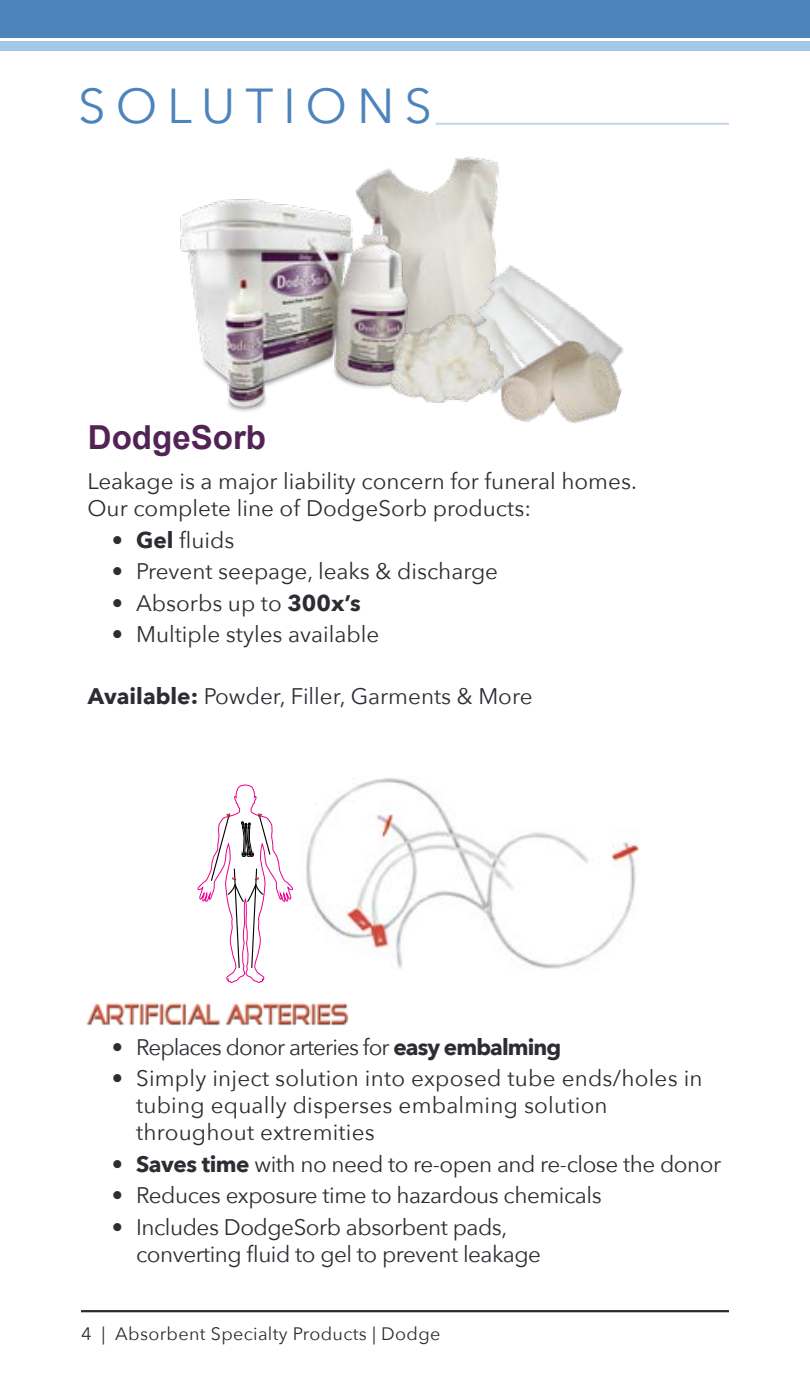
<style>
.page{position:relative;width:810px;height:1377px;background:#fff}
.page>*{position:absolute;margin:0;border:0;box-sizing:border-box;transform-origin:0 0}
.t1{font:49.05px "Avenir Next";letter-spacing:.2em;color:#4e84bc}
.t2{font:700 33.07px "Arial";color:#522355}
.t3{font:22.5px/27px "Avenir Next";color:#2c2d33}
.t4{font:22.5px/27px "Avenir Next";letter-spacing:-.02em;color:#2c2d33}
.t5{font:22.5px "Avenir Next";letter-spacing:-.04em;color:#2c2d33}
.t6{font:18px "Avenir Next";letter-spacing:.02em;color:#2c2d33}
.s1{font-weight:700}
</style>
<div class="page">
<img style="left:86px;top:1002px;width:263px;height:24px">
<svg style="left:198px;top:784px;width:96px;height:199px"></svg>
<img style="left:306px;top:778px;width:333px;height:191px">
<img style="left:355px;top:156px;width:144px;height:103px">
<img style="left:440px;top:259px;width:173px;height:81px">
<img style="left:501px;top:340px;width:123px;height:83px">
<img style="left:180px;top:193px;width:260px;height:219px">
<img style="left:390px;top:314px;width:113px;height:88px">
<div style="left:0;top:0;width:810px;height:38px;background:#4e84bc"></div>
<div style="left:0;top:42px;width:810px;height:9px;background:#a3c7e6"></div>
<hr style="left:436px;top:123px;width:293px;height:2px;background:#4e84bc">
<hr style="left:81px;top:1310px;width:648px;height:2px;background:#2c2d33">
<h1 class="t1" style="left:78px;top:64px;width:355px">SOLUTIONS</h1>
<h2 class="t2" style="left:88px;top:415px;width:180px">DodgeSorb</h2>
<p class="t3" style="left:87px;top:467px;width:551px">Leakage is a major liability concern for funeral homes.<br>Our complete line of DodgeSorb products:</p>
<p class="t3" style="left:112px;top:525px;width:124px">• <span class="s1">Gel</span> fluids</p>
<p class="t3" style="left:112px;top:557px;width:388px">• Prevent seepage, leaks &amp; discharge</p>
<p class="t3" style="left:112px;top:588px;width:250px">• Absorbs up to <span class="s1">300x’s</span></p>
<p class="t3" style="left:112px;top:620px;width:269px">• Multiple styles available</p>
<p class="t3" style="left:88px;top:682px;width:446px"><span class="s1">Available:</span> Powder, Filler, Garments &amp; More</p>
<p class="t5" style="left:112px;top:1028px;width:451px">• Replaces donor arteries for <span class="s1">easy embalming</span></p>
<p class="t3" style="left:136px;top:1064px;width:568px;text-indent:-24px">• Simply inject solution into exposed tube ends/holes in tubing equally disperses embalming solution throughout extremities</p>
<p class="t4" style="left:112px;top:1149px;width:611px">• <span class="s1">Saves time</span> with no need to re-open and re-close the donor</p>
<p class="t4" style="left:112px;top:1181px;width:491px">• Reduces exposure time to hazardous chemicals</p>
<p class="t4" style="left:136px;top:1212px;width:407px;text-indent:-24px">• Includes DodgeSorb absorbent pads, converting fluid to gel to prevent leakage</p>
<p class="t6" style="left:81px;top:1318px;width:361px">4 | Absorbent Specialty Products | Dodge</p>
</div>
